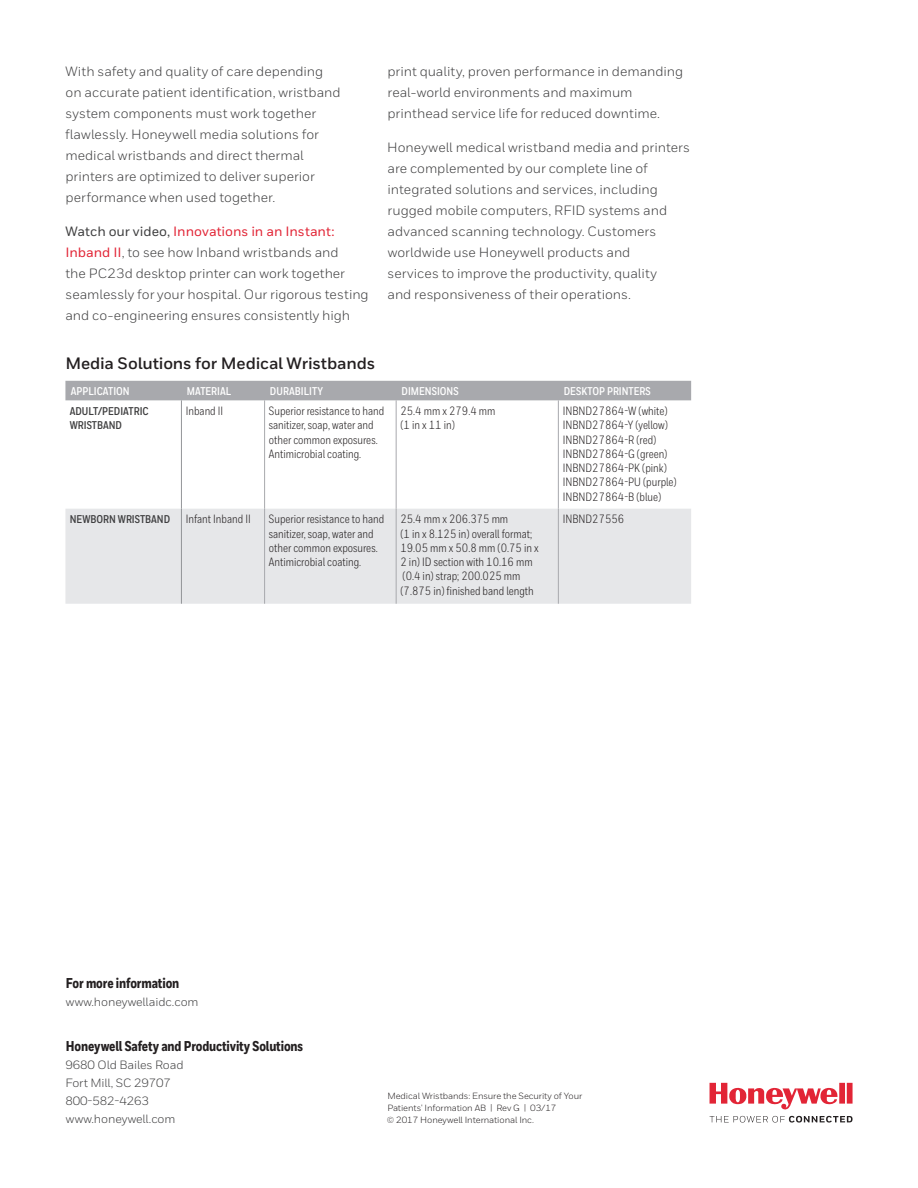
<style>
.page{position:relative;width:918px;height:1188px;background:#fff}
.page>*{position:absolute;margin:0;border:0;box-sizing:border-box;transform-origin:0 0}
.Heading_2__11_15{font:700 16.5px "Honeywell Sans";letter-spacing:-.01em;color:#231f20}
.Cover__Address_Block{font:800 14.25px "Honeywell Cond";letter-spacing:-.01em;color:#231f20}
.Body__9_14_pt{font:13.5px/21px "Honeywell Sans";color:#3e3e3f}
.t1{font:12px/14.2px "Honeywell Cond";color:#231f20}
.Cover__Address_Block-2{font:12px/18px "Honeywell Sans";letter-spacing:-.01em;color:#3e3e3f}
.t2{font:700 11.25px "Honeywell Cond";color:#fff}
.t3{font:700 11.25px/14.2px "Honeywell Cond";color:#3e3e3f}
.Cover__Copyright{font:9px/12px "Honeywell Sans";letter-spacing:-.01em;color:#231f20}
.s1{font-weight:500}
.s2{font-weight:500;color:#e22536}
</style>
<div class="page">
<svg style="left:710px;top:1116px;width:143px;height:7px"></svg>
<svg style="left:710px;top:1083px;width:143px;height:27px"></svg>
<div style="left:65px;top:381px;width:626px;height:19px;background:#a8a9ad"></div>
<div style="left:65px;top:509px;width:626px;height:95px;background:#e6e7e9"></div>
<hr style="left:181px;top:400px;width:1px;height:109px;background:#939598">
<hr style="left:181px;top:509px;width:1px;height:95px;background:#939598">
<hr style="left:264px;top:400px;width:1px;height:109px;background:#a8a9ad">
<hr style="left:264px;top:509px;width:1px;height:95px;background:#a8a9ad">
<hr style="left:396px;top:400px;width:1px;height:109px;background:#a8a9ad">
<hr style="left:396px;top:509px;width:1px;height:95px;background:#a8a9ad">
<hr style="left:558px;top:400px;width:1px;height:109px;background:#a8a9ad">
<hr style="left:558px;top:509px;width:1px;height:95px;background:#a8a9ad">
<p class="Body__9_14_pt" style="left:65px;top:61px;width:277px">With safety and quality of care depending on accurate patient identification, wristband system components must work together flawlessly. Honeywell media solutions for medical wristbands and direct thermal printers are optimized to deliver superior performance when used together.</p>
<p class="Body__9_14_pt" style="left:65px;top:221px;width:305px"><span class="s1">Watch our video,</span> <span class="s2">Innovations in an Instant:<br>Inband II</span>, to see how Inband wristbands and<br>the PC23d desktop printer can work together seamlessly for your hospital. Our rigorous testing and co-engineering ensures consistently high</p>
<p class="Body__9_14_pt" style="left:388px;top:61px;width:297px">print quality, proven performance in demanding real-world environments and maximum printhead service life for reduced downtime.</p>
<p class="Body__9_14_pt" style="left:387px;top:137px;width:304px">Honeywell medical wristband media and printers are complemented by our complete line of integrated solutions and services, including rugged mobile computers, RFID systems and advanced scanning technology. Customers worldwide use Honeywell products and<br>services to improve the productivity, quality<br>and responsiveness of their operations.</p>
<p class="Heading_2__11_15" style="left:65px;top:353px;width:311px">Media Solutions for Medical Wristbands</p>
<p class="t2" style="left:71px;top:384px;width:60px">APPLICATION</p>
<p class="t2" style="left:187px;top:384px;width:46px">MATERIAL</p>
<p class="t2" style="left:270px;top:384px;width:55px">DURABILITY</p>
<p class="t2" style="left:402px;top:384px;width:59px">DIMENSIONS</p>
<p class="t2" style="left:564px;top:384px;width:89px">DESKTOP PRINTERS</p>
<p class="t3" style="left:70px;top:404px;width:80px">ADULT/PEDIATRIC<br>WRISTBAND</p>
<p class="t1" style="left:186px;top:404px;width:39px">Inband II</p>
<p class="t1" style="left:269px;top:404px;width:117px">Superior resistance to hand sanitizer, soap, water and other common exposures.<br>Antimicrobial coating.</p>
<p class="t1" style="left:400px;top:404px;width:96px">25.4 mm x 279.4 mm (1 in x 11 in)</p>
<p class="t1" style="left:563px;top:404px;width:116px">INBND27864-W (white)<br>INBND27864-Y (yellow)<br>INBND27864-R (red)<br>INBND27864-G (green)<br>INBND27864-PK (pink)<br>INBND27864-PU (purple)<br>INBND27864-B (blue)</p>
<p class="t3" style="left:70px;top:512px;width:102px">NEWBORN WRISTBAND</p>
<p class="t1" style="left:186px;top:512px;width:67px">Infant Inband II</p>
<p class="t1" style="left:269px;top:512px;width:117px">Superior resistance to hand sanitizer, soap, water and other common exposures.<br>Antimicrobial coating.</p>
<p class="t1" style="left:400px;top:512px;width:140px">25.4 mm x 206.375 mm<br>(1 in x 8.125 in) overall format;<br>19.05 mm x 50.8 mm (0.75 in x<br>2 in) ID section with 10.16 mm (0.4 in) strap; 200.025 mm (7.875 in) finished band length</p>
<p class="t1" style="left:563px;top:512px;width:63px">INBND27556</p>
<p class="Cover__Address_Block" style="left:66px;top:974px;width:115px">For more information</p>
<p class="Cover__Address_Block-2" style="left:66px;top:992px;width:134px">www.honeywellaidc.com</p>
<p class="Cover__Address_Block" style="left:66px;top:1037px;width:239px">Honeywell Safety and Productivity Solutions</p>
<p class="Cover__Address_Block-2" style="left:65px;top:1055px;width:120px">9680 Old Bailes Road<br>Fort Mill, SC 29707<br>800-582-4263</p>
<p class="Cover__Address_Block-2" style="left:66px;top:1109px;width:111px">www.honeywell.com</p>
<p class="Cover__Copyright" style="left:387px;top:1089px;width:196px">Medical Wristbands: Ensure the Security of Your<br>Patients' Information AB | Rev G | 03/17</p>
<p class="Cover__Copyright" style="left:387px;top:1113px;width:149px">© 2017 Honeywell International Inc.</p>
</div>
